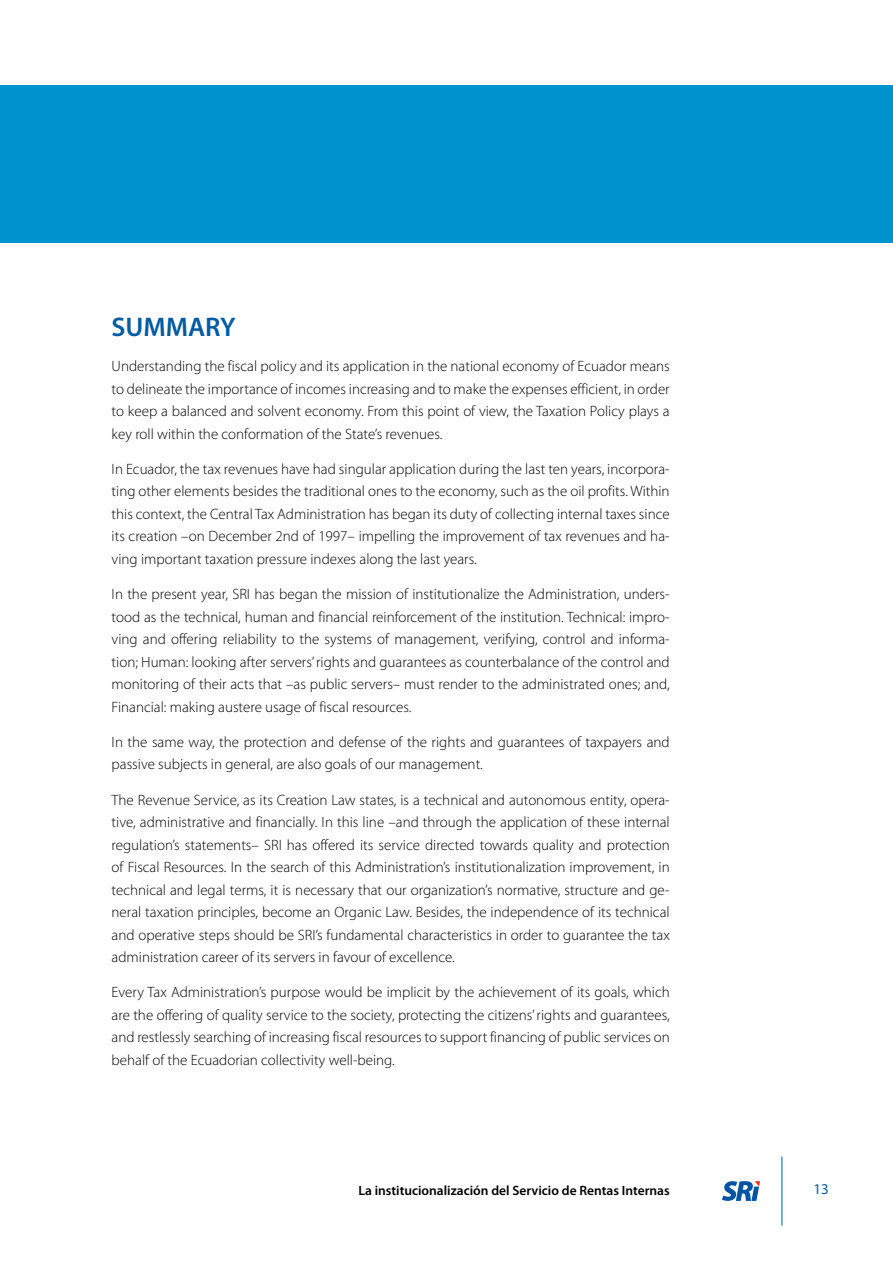
<style>
.page{position:relative;width:893px;height:1263px;background:#fff}
.page>*{position:absolute;margin:0;border:0;box-sizing:border-box;transform-origin:0 0}
.t1{font:600 27px "Myriad Pro";color:#005ba3}
.t2{font:300 15px/22.5px "Myriad Pro";color:#000;text-align:justify}
.t3{font:15px "Myriad Pro";color:#005ba3}
.t4{font:600 13.5px "Myriad Pro";color:#000}
</style>
<div class="page">
<hr style="left:781px;top:1156px;width:1px;height:69px;background:#005ba3">
<svg style="left:722px;top:1181px;width:38px;height:20px"></svg>
<div style="left:0;top:85px;width:893px;height:157px;background:#0092cf"></div>
<h1 class="t1" style="left:112px;top:310px;width:126px">SUMMARY</h1>
<p class="t2" style="left:112px;top:355px;width:560px">Understanding the fiscal policy and its application in the national economy of Ecuador means to delineate the importance of incomes increasing and to make the expenses efficient, in order to keep a balanced and solvent economy. From this point of view, the Taxation Policy plays a key roll within the conformation of the State’s revenues.</p>
<p class="t2" style="left:112px;top:457px;width:560px">In Ecuador, the tax revenues have had singular application during the last ten years, incorpora&shy;ting other elements besides the traditional ones to the economy, such as the oil profits. Within this context, the Central Tax Administration has began its duty of collecting internal taxes since its creation –on December 2nd of 1997– impelling the improvement of tax revenues and ha&shy;ving important taxation pressure indexes along the last years.</p>
<p class="t2" style="left:112px;top:583px;width:560px">In the present year, SRI has began the mission of institutionalize the Administration, unders&shy;tood as the technical, human and financial reinforcement of the institution. Technical: impro&shy;ving and offering reliability to the systems of management, verifying, control and informa&shy;tion; Human: looking after servers’ rights and guarantees as counterbalance of the control and monitoring of their acts that –as public servers– must render to the administrated ones; and, Financial: making austere usage of fiscal resources.</p>
<p class="t2" style="left:112px;top:730px;width:560px">In the same way, the protection and defense of the rights and guarantees of taxpayers and passive subjects in general, are also goals of our management.</p>
<p class="t2" style="left:112px;top:788px;width:560px">The Revenue Service, as its Creation Law states, is a technical and autonomous entity, opera&shy;tive, administrative and financially. In this line –and through the application of these internal regulation’s statements– SRI has offered its service directed towards quality and protection of Fiscal Resources. In the search of this Administration’s institutionalization improvement, in technical and legal terms, it is necessary that our organization’s normative, structure and ge&shy;neral taxation principles, become an Organic Law. Besides, the independence of its technical and operative steps should be SRI’s fundamental characteristics in order to guarantee the tax administration career of its servers in favour of excellence.</p>
<p class="t2" style="left:112px;top:981px;width:560px">Every Tax Administration’s purpose would be implicit by the achievement of its goals, which are the offering of quality service to the society, protecting the citizens’ rights and guarantees, and restlessly searching of increasing fiscal resources to support financing of public services on behalf of the Ecuadorian collectivity well-being.</p>
<p class="t4" style="left:358px;top:1181px;width:313px">La institucionalización del Servicio de Rentas Internas</p>
<p class="t3" style="left:813px;top:1180px;width:17px">13</p>
</div>
